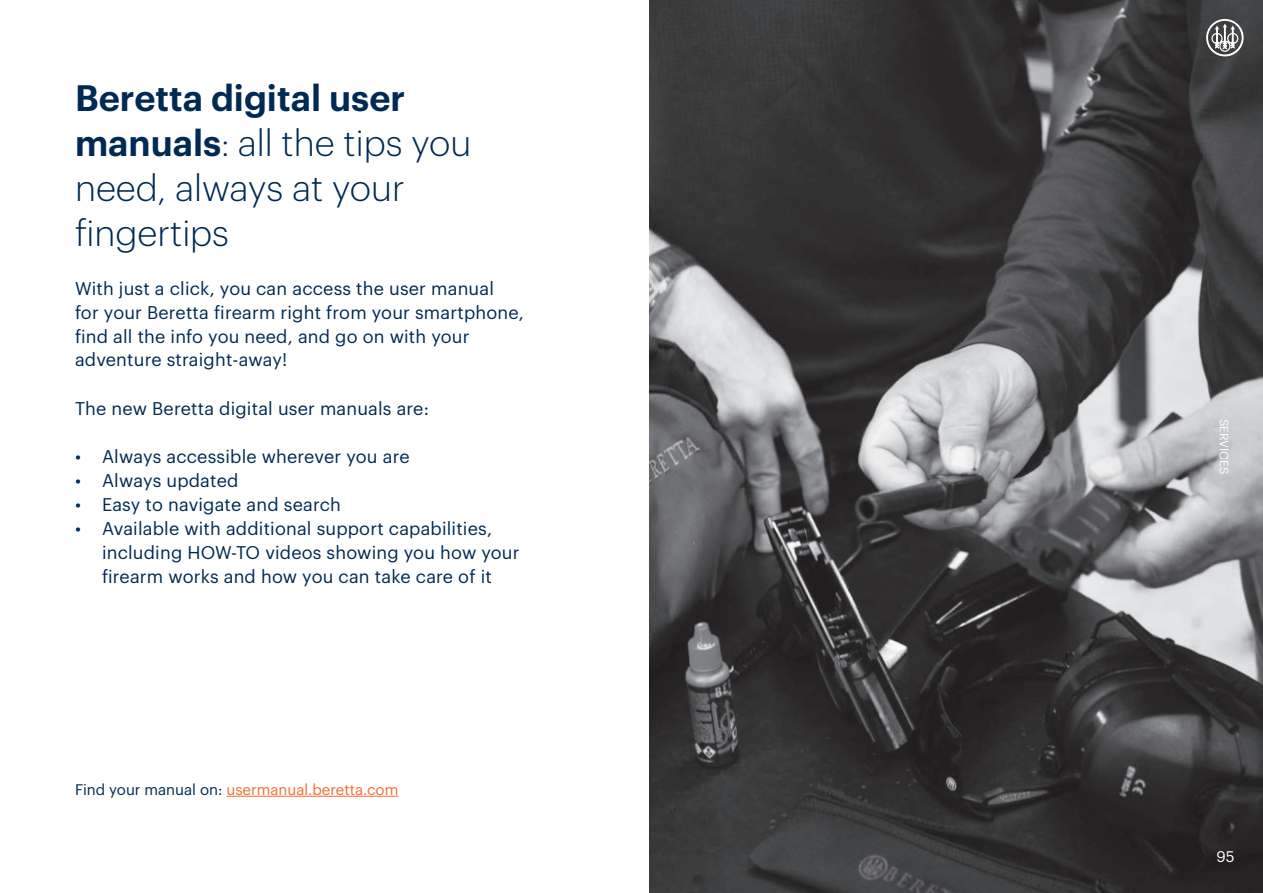
<style>
.page{position:relative;width:1263px;height:893px;background:#fff}
.page>*{position:absolute;margin:0;border:0;box-sizing:border-box;transform-origin:0 0}
.Chapter_opening{font:300 36px/45px "Graphik";color:#002954}
.Paragrafi_interni_più_rilevanti{font:18px/24px "Graphik";letter-spacing:.01em;color:#002954}
.t1{font:15px "Graphik";color:#f36e31}
.t2{font:15px "Graphik";color:#fff}
.t3{font:12px "Graphik";color:#fff}
.s1{font-weight:600}
.s2{color:#002954}
</style>
<div class="page">
<img style="left:649px;top:0;width:614px;height:893px">
<svg style="left:1206px;top:19px;width:37px;height:37px"></svg>
<hr style="left:226px;top:796px;width:172px;height:1px;background:#f36e31">
<p class="Chapter_opening" style="left:75px;top:73px;width:398px"><span class="s1">Beretta digital user manuals</span>: all the tips you need, always at your fingertips</p>
<p class="Paragrafi_interni_più_rilevanti" style="left:75px;top:274px;width:420px">With just a click, you can access the user manual</p>
<p class="Paragrafi_interni_più_rilevanti" style="left:75px;top:298px;width:450px">for your Beretta firearm right from your smartphone,</p>
<p class="Paragrafi_interni_più_rilevanti" style="left:75px;top:322px;width:396px">find all the info you need, and go on with your</p>
<p class="Paragrafi_interni_più_rilevanti" style="left:75px;top:346px;width:214px">adventure straight-away!</p>
<p class="Paragrafi_interni_più_rilevanti" style="left:75px;top:394px;width:355px">The new Beretta digital user manuals are:</p>
<p class="Paragrafi_interni_più_rilevanti" style="left:75px;top:442px;width:336px">• Always accessible wherever you are</p>
<p class="Paragrafi_interni_più_rilevanti" style="left:75px;top:466px;width:165px">• Always updated</p>
<p class="Paragrafi_interni_più_rilevanti" style="left:75px;top:490px;width:267px">• Easy to navigate and search</p>
<p class="Paragrafi_interni_più_rilevanti" style="left:102px;top:514px;width:419px;text-indent:-27px">• Available with additional support capabilities, including HOW-TO videos showing you how your firearm works and how you can take care of it</p>
<p class="t1" style="left:75px;top:778px;width:325px"><span class="s2">Find your manual on:</span> usermanual.beretta.com</p>
<p class="t3" style="left:1233px;top:419px;width:57px;rotate:90deg">SERVICES</p>
<p class="t2" style="left:1216px;top:845px;width:20px">95</p>
</div>
